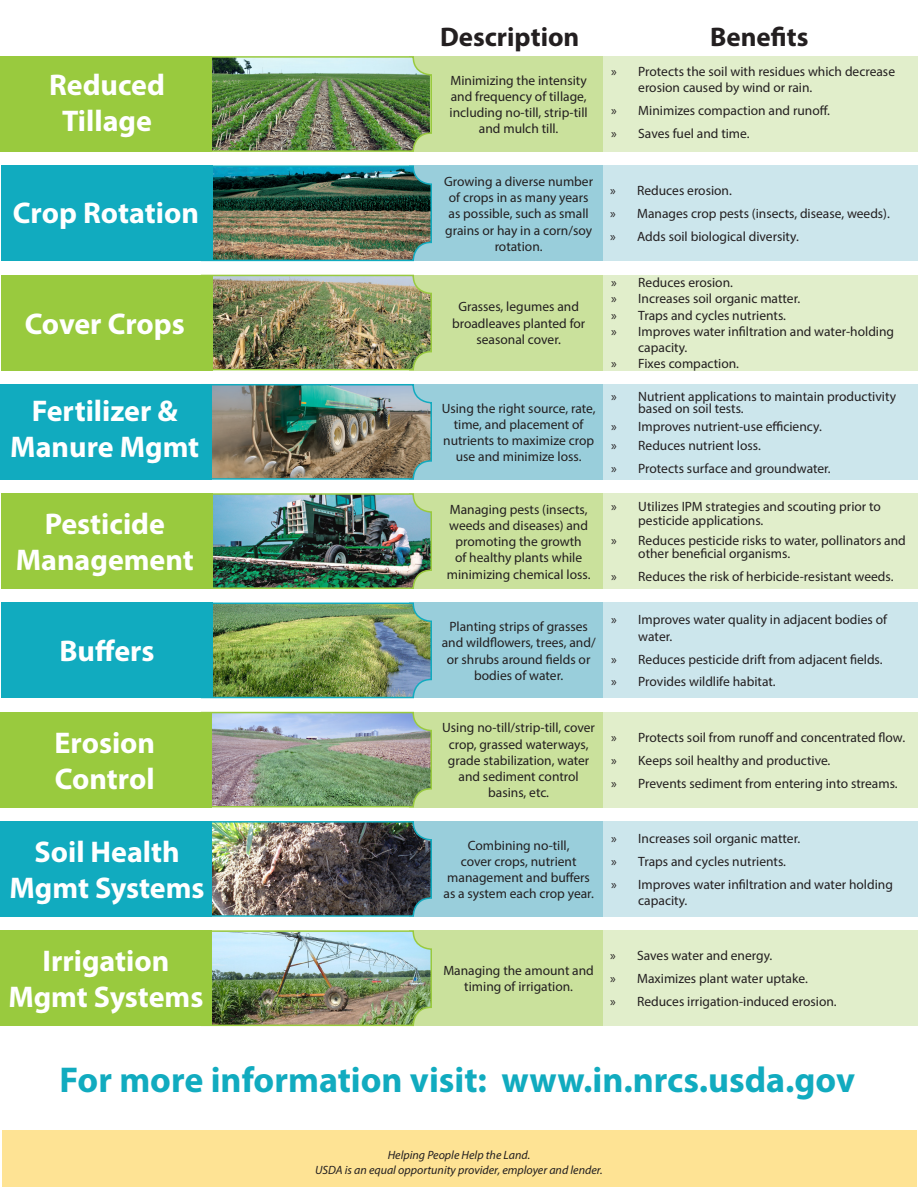
<style>
.page{position:relative;width:918px;height:1188px;background:#fff}
.page>*{position:absolute;margin:0;border:0;box-sizing:border-box;transform-origin:0 0}
.t1{font:700 36px "Myriad Pro";color:#11abbf}
.t2{font:700 30px/36px "Myriad Pro";color:#fff;text-align:center}
.t3{font:700 27px "Myriad Pro";color:#231f20}
.t4{font:13.5px/16.2px "Myriad Pro";color:#231f20;text-align:center}
.t5{font:italic 12px "Myriad Pro";color:#231f20}
</style>
<div class="page">
<div style="left:2px;top:1130px;width:915px;height:57px;background:#fee394"></div>
<div style="left:603px;top:56px;width:315px;height:96px;background:#e1eecb"></div>
<div style="left:603px;top:930px;width:315px;height:96px;background:#e1eecb"></div>
<div style="left:603px;top:821px;width:315px;height:96px;background:#cce6ec"></div>
<div style="left:603px;top:712px;width:315px;height:96px;background:#e1eecb"></div>
<div style="left:603px;top:603px;width:315px;height:95px;background:#cce6ec"></div>
<div style="left:603px;top:493px;width:315px;height:96px;background:#e1eecb"></div>
<div style="left:603px;top:384px;width:315px;height:96px;background:#cce6ec"></div>
<div style="left:603px;top:275px;width:315px;height:95px;background:#e1eecb"></div>
<div style="left:603px;top:165px;width:315px;height:96px;background:#cce6ec"></div>
<div style="left:409px;top:56px;width:194px;height:96px;background:#cae19c"></div>
<div style="left:409px;top:165px;width:194px;height:96px;background:#99cedb"></div>
<div style="left:409px;top:275px;width:194px;height:95px;background:#cae19c"></div>
<div style="left:409px;top:384px;width:194px;height:96px;background:#99cedb"></div>
<div style="left:409px;top:493px;width:194px;height:96px;background:#cae19c"></div>
<div style="left:409px;top:603px;width:194px;height:95px;background:#99cedb"></div>
<div style="left:409px;top:712px;width:194px;height:96px;background:#cae19c"></div>
<div style="left:409px;top:821px;width:194px;height:96px;background:#99cedb"></div>
<div style="left:409px;top:930px;width:194px;height:96px;background:#cae19c"></div>
<img style="left:201px;top:165px;width:231px;height:97px">
<img style="left:200px;top:274px;width:233px;height:97px">
<img style="left:212px;top:384px;width:220px;height:96px">
<img style="left:213px;top:493px;width:219px;height:96px">
<img style="left:200px;top:602px;width:233px;height:97px">
<img style="left:201px;top:711px;width:231px;height:97px">
<img style="left:212px;top:821px;width:220px;height:96px">
<img style="left:201px;top:930px;width:231px;height:97px">
<img style="left:212px;top:56px;width:220px;height:96px">
<div style="left:1px;top:165px;width:212px;height:96px;background:#11abbf"></div>
<div style="left:1px;top:275px;width:212px;height:95px;background:#99ca3e"></div>
<div style="left:0;top:384px;width:212px;height:96px;background:#11abbf"></div>
<div style="left:1px;top:493px;width:212px;height:96px;background:#99ca3e"></div>
<div style="left:1px;top:603px;width:212px;height:95px;background:#11abbf"></div>
<div style="left:0;top:712px;width:212px;height:96px;background:#99ca3e"></div>
<div style="left:0;top:821px;width:212px;height:96px;background:#11abbf"></div>
<div style="left:0;top:930px;width:212px;height:96px;background:#99ca3e"></div>
<div style="left:0;top:56px;width:212px;height:96px;background:#99ca3e"></div>
<p class="t2" style="left:49px;top:66px;width:117px">Reduced<br>Tillage</p>
<p class="t2" style="left:13px;top:194px;width:188px">Crop Rotation</p>
<p class="t2" style="left:25px;top:304px;width:162px">Cover Crops</p>
<p class="t2" style="left:10px;top:392px;width:190px">Fertilizer &amp;<br>Manure Mgmt</p>
<p class="t2" style="left:16px;top:505px;width:180px">Pesticide<br>Management</p>
<p class="t2" style="left:60px;top:631px;width:97px">Buffers</p>
<p class="t2" style="left:55px;top:724px;width:102px;text-align:left">Erosion<br>Control</p>
<p class="t2" style="left:10px;top:833px;width:197px">Soil Health<br>Mgmt Systems</p>
<p class="t2" style="left:8px;top:942px;width:197px">Irrigation<br>Mgmt Systems</p>
<p class="t3" style="left:440px;top:19px;width:141px">Description</p>
<p class="t3" style="left:710px;top:19px;width:100px">Benefits</p>
<p class="t4" style="left:450px;top:72px;width:140px">Minimizing the intensity and frequency of tillage, including no-till, strip-till and mulch till.</p>
<p class="t4" style="left:638px;top:63px;width:258px;text-align:left;text-indent:-27px">» Protects the soil with residues which decrease erosion caused by wind or rain.</p>
<p class="t4" style="left:611px;top:102px;width:220px">» Minimizes compaction and runoff.</p>
<p class="t4" style="left:611px;top:125px;width:140px">» Saves fuel and time.</p>
<p class="t4" style="left:444px;top:173px;width:151px">Growing a diverse number of crops in as many years as possible, such as small grains or hay in a corn/soy rotation.</p>
<p class="t4" style="left:452px;top:299px;width:135px">Grasses, legumes and broadleaves planted for seasonal cover.</p>
<p class="t4" style="left:442px;top:400px;width:155px">Using the right source, rate, time, and placement of nutrients to maximize crop use and minimize loss.</p>
<p class="t4" style="left:447px;top:501px;width:145px">Managing pests (insects, weeds and diseases) and promoting the growth<br>of healthy plants while minimizing chemical loss.</p>
<p class="t4" style="left:442px;top:618px;width:155px">Planting strips of grasses and wildflowers, trees, and/ or shrubs around fields or bodies of water.</p>
<p class="t4" style="left:442px;top:719px;width:154px">Using no-till/strip-till, cover crop, grassed waterways, grade stabilization, water and sediment control basins, etc.</p>
<p class="t4" style="left:444px;top:837px;width:152px">Combining no-till,<br>cover crops, nutrient management and buffers as a system each crop year.</p>
<p class="t4" style="left:610px;top:183px;width:123px">» Reduces erosion.</p>
<p class="t4" style="left:610px;top:206px;width:281px">» Manages crop pests (insects, disease, weeds).</p>
<p class="t4" style="left:610px;top:228px;width:190px">» Adds soil biological diversity.</p>
<p class="t4" style="left:611px;top:274px;width:123px">» Reduces erosion.</p>
<p class="t4" style="left:611px;top:290px;width:190px">» Increases soil organic matter.</p>
<p class="t4" style="left:611px;top:307px;width:176px">» Traps and cycles nutrients.</p>
<p class="t4" style="left:638px;top:323px;width:257px;text-align:left;text-indent:-27px">» Improves water infiltration and water-holding capacity.</p>
<p class="t4" style="left:611px;top:355px;width:129px">» Fixes compaction.</p>
<p class="t4" style="left:638px;top:390px;width:259px;line-height:12px;text-align:left;text-indent:-27px">» Nutrient applications to maintain productivity based on soil tests.</p>
<p class="t4" style="left:611px;top:419px;width:212px">» Improves nutrient-use efficiency.</p>
<p class="t4" style="left:611px;top:437px;width:151px">» Reduces nutrient loss.</p>
<p class="t4" style="left:611px;top:460px;width:221px">» Protects surface and groundwater.</p>
<p class="t4" style="left:638px;top:500px;width:244px;line-height:13.5px;text-align:left;text-indent:-27px">» Utilizes IPM strategies and scouting prior to pesticide applications.</p>
<p class="t4" style="left:638px;top:533px;width:269px;line-height:13.5px;text-align:left;text-indent:-27px">» Reduces pesticide risks to water, pollinators and other beneficial organisms.</p>
<p class="t4" style="left:611px;top:568px;width:284px">» Reduces the risk of herbicide-resistant weeds.</p>
<p class="t4" style="left:638px;top:612px;width:250px;text-align:left;text-indent:-27px">» Improves water quality in adjacent bodies of water.</p>
<p class="t4" style="left:611px;top:651px;width:273px">» Reduces pesticide drift from adjacent fields.</p>
<p class="t4" style="left:611px;top:674px;width:166px">» Provides wildlife habitat.</p>
<p class="t4" style="left:611px;top:729px;width:295px">» Protects soil from runoff and concentrated flow.</p>
<p class="t4" style="left:611px;top:752px;width:221px">» Keeps soil healthy and productive.</p>
<p class="t4" style="left:611px;top:775px;width:288px">» Prevents sediment from entering into streams.</p>
<p class="t4" style="left:611px;top:830px;width:190px">» Increases soil organic matter.</p>
<p class="t4" style="left:611px;top:853px;width:176px">» Traps and cycles nutrients.</p>
<p class="t4" style="left:638px;top:876px;width:256px;text-align:left;text-indent:-27px">» Improves water infiltration and water holding capacity.</p>
<p class="t4" style="left:443px;top:962px;width:152px">Managing the amount and timing of irrigation.</p>
<p class="t4" style="left:610px;top:947px;width:164px">» Saves water and energy.</p>
<p class="t4" style="left:610px;top:970px;width:199px">» Maximizes plant water uptake.</p>
<p class="t4" style="left:610px;top:993px;width:228px">» Reduces irrigation-induced erosion.</p>
<p class="t1" style="left:60px;top:1056px;width:797px">For more information visit: www.in.nrcs.usda.gov</p>
<p class="t5" style="left:388px;top:1148px;width:144px">Helping People Help the Land.</p>
<p class="t5" style="left:315px;top:1162px;width:289px">USDA is an equal opportunity provider, employer and lender.</p>
</div>
